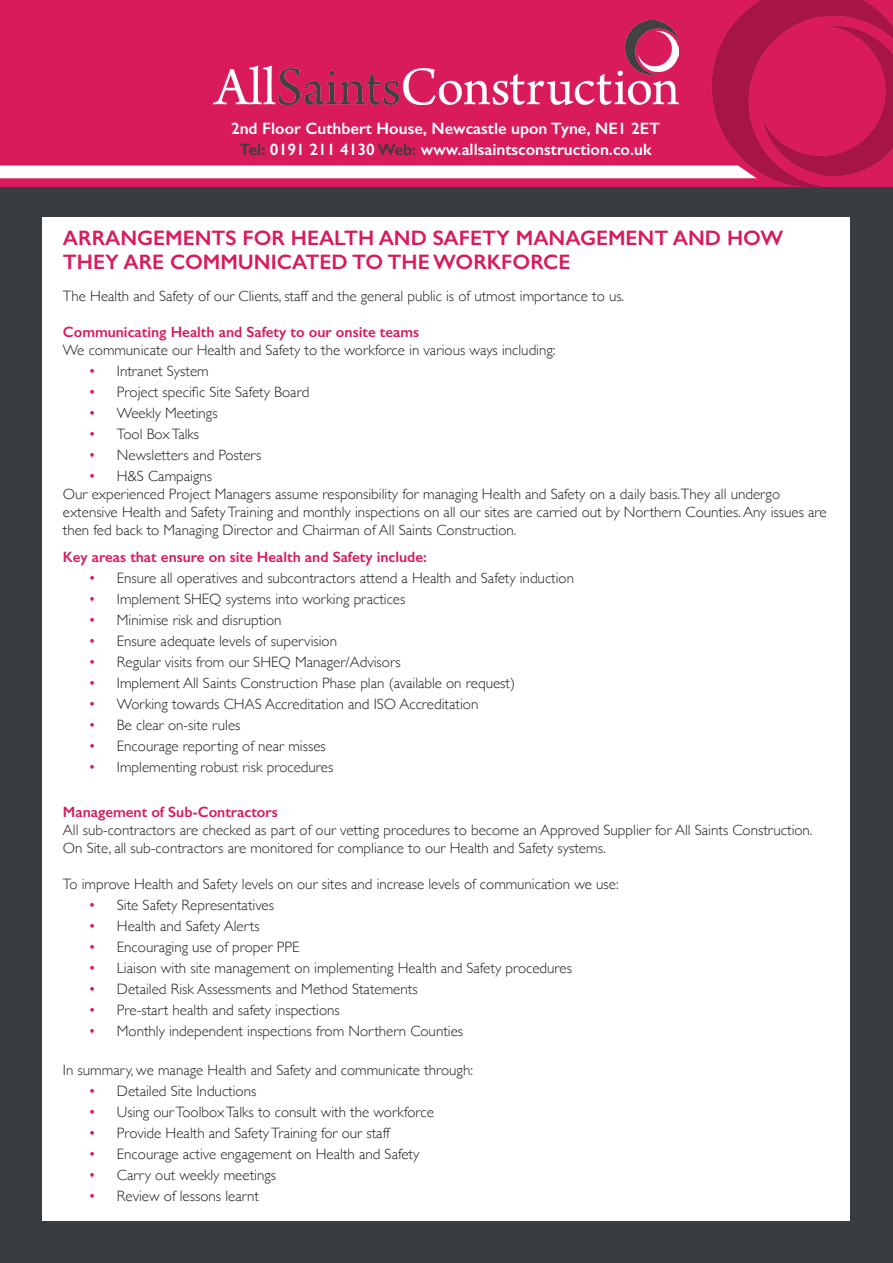
<style>
.page{position:relative;width:893px;height:1263px;background:#393d40}
.page>*{position:absolute;margin:0;border:0;box-sizing:border-box;transform-origin:0 0}
.t1{font:600 21px "Gill Sans";color:#d91a5b}
.t2{font:600 16.5px "Gill Sans";color:#fff}
.t3{font:300 15px/18px "Gill Sans";color:#231f20}
.t4{font:600 15px "Gill Sans";color:#d91a5b}
.s1{color:#393d40}
.s2{color:#d91a5b}
</style>
<div class="page">
<div style="left:0;top:0;width:893px;height:187px;background:#d91a5b"></div>
<img style="left:690px;top:0;width:203px;height:187px">
<div style="left:0;top:166px;width:757px;height:12px;background:#fff"></div>
<div style="left:43px;top:217px;width:807px;height:1003px;background:#fff"></div>
<img style="left:213px;top:20px;width:465px;height:85px">
<p class="t2" style="left:231px;top:119px;width:431px">2nd Floor Cuthbert House, Newcastle upon Tyne, NE1 2ET</p>
<p class="t2" style="left:240px;top:140px;width:414px"><span class="s1">Tel:</span> 0191 211 4130 <span class="s1">Web:</span> www.allsaintsconstruction.co.uk</p>
<p class="t1" style="left:63px;top:225px;width:722px">ARRANGEMENTS FOR HEALTH AND SAFETY MANAGEMENT AND HOW</p>
<p class="t1" style="left:63px;top:249px;width:509px">THEY ARE COMMUNICATED TO THE WORKFORCE</p>
<p class="t3" style="left:63px;top:286px;width:563px">The Health and Safety of our Clients, staff and the general public is of utmost importance to us.</p>
<p class="t4" style="left:63px;top:323px;width:358px">Communicating Health and Safety to our onsite teams</p>
<p class="t3" style="left:63px;top:340px;width:494px">We communicate our Health and Safety to the workforce in various ways including:</p>
<p class="t3" style="left:88px;top:361px;width:122px"><span class="s2">•</span> Intranet System</p>
<p class="t3" style="left:88px;top:382px;width:222px"><span class="s2">•</span> Project specific Site Safety Board</p>
<p class="t3" style="left:88px;top:403px;width:131px"><span class="s2">•</span> Weekly Meetings</p>
<p class="t3" style="left:88px;top:424px;width:112px"><span class="s2">•</span> Tool Box Talks</p>
<p class="t3" style="left:88px;top:445px;width:175px"><span class="s2">•</span> Newsletters and Posters</p>
<p class="t3" style="left:88px;top:466px;width:125px"><span class="s2">•</span> H&amp;S Campaigns</p>
<p class="t3" style="left:63px;top:484px;width:765px">Our experienced Project Managers assume responsibility for managing Health and Safety on a daily basis.They all undergo extensive Health and Safety Training and monthly inspections on all our sites are carried out by Northern Counties. Any issues are then fed back to Managing Director and Chairman of All Saints Construction.</p>
<p class="t4" style="left:63px;top:548px;width:365px">Key areas that ensure on site Health and Safety include:</p>
<p class="t3" style="left:88px;top:568px;width:487px"><span class="s2">•</span> Ensure all operatives and subcontractors attend a Health and Safety induction</p>
<p class="t3" style="left:88px;top:589px;width:318px"><span class="s2">•</span> Implement SHEQ systems into working practices</p>
<p class="t3" style="left:88px;top:610px;width:195px"><span class="s2">•</span> Minimise risk and disruption</p>
<p class="t3" style="left:88px;top:631px;width:250px"><span class="s2">•</span> Ensure adequate levels of supervision</p>
<p class="t3" style="left:88px;top:652px;width:314px"><span class="s2">•</span> Regular visits from our SHEQ Manager/Advisors</p>
<p class="t3" style="left:88px;top:673px;width:428px"><span class="s2">•</span> Implement All Saints Construction Phase plan (available on request)</p>
<p class="t3" style="left:88px;top:694px;width:391px"><span class="s2">•</span> Working towards CHAS Accreditation and ISO Accreditation</p>
<p class="t3" style="left:88px;top:715px;width:154px"><span class="s2">•</span> Be clear on-site rules</p>
<p class="t3" style="left:88px;top:736px;width:239px"><span class="s2">•</span> Encourage reporting of near misses</p>
<p class="t3" style="left:88px;top:757px;width:246px"><span class="s2">•</span> Implementing robust risk procedures</p>
<p class="t4" style="left:63px;top:803px;width:216px">Management of Sub-Contractors</p>
<p class="t3" style="left:63px;top:820px;width:751px">All sub-contractors are checked as part of our vetting procedures to become an Approved Supplier for All Saints Construction.<br>On Site, all sub-contractors are monitored for compliance to our Health and Safety systems.</p>
<p class="t3" style="left:63px;top:874px;width:557px">To improve Health and Safety levels on our sites and increase levels of communication we use:</p>
<p class="t3" style="left:88px;top:895px;width:187px"><span class="s2">•</span> Site Safety Representatives</p>
<p class="t3" style="left:88px;top:916px;width:173px"><span class="s2">•</span> Health and Safety Alerts</p>
<p class="t3" style="left:88px;top:937px;width:213px"><span class="s2">•</span> Encouraging use of proper PPE</p>
<p class="t3" style="left:88px;top:958px;width:485px"><span class="s2">•</span> Liaison with site management on implementing Health and Safety procedures</p>
<p class="t3" style="left:88px;top:979px;width:331px"><span class="s2">•</span> Detailed Risk Assessments and Method Statements</p>
<p class="t3" style="left:88px;top:1000px;width:253px"><span class="s2">•</span> Pre-start health and safety inspections</p>
<p class="t3" style="left:88px;top:1021px;width:376px"><span class="s2">•</span> Monthly independent inspections from Northern Counties</p>
<p class="t3" style="left:63px;top:1060px;width:412px">In summary, we manage Health and Safety and communicate through:</p>
<p class="t3" style="left:88px;top:1081px;width:169px"><span class="s2">•</span> Detailed Site Inductions</p>
<p class="t3" style="left:88px;top:1102px;width:347px"><span class="s2">•</span> Using our Toolbox Talks to consult with the workforce</p>
<p class="t3" style="left:88px;top:1123px;width:303px"><span class="s2">•</span> Provide Health and Safety Training for our staff</p>
<p class="t3" style="left:88px;top:1144px;width:332px"><span class="s2">•</span> Encourage active engagement on Health and Safety</p>
<p class="t3" style="left:88px;top:1165px;width:189px"><span class="s2">•</span> Carry out weekly meetings</p>
<p class="t3" style="left:88px;top:1186px;width:172px"><span class="s2">•</span> Review of lessons learnt</p>
</div>
